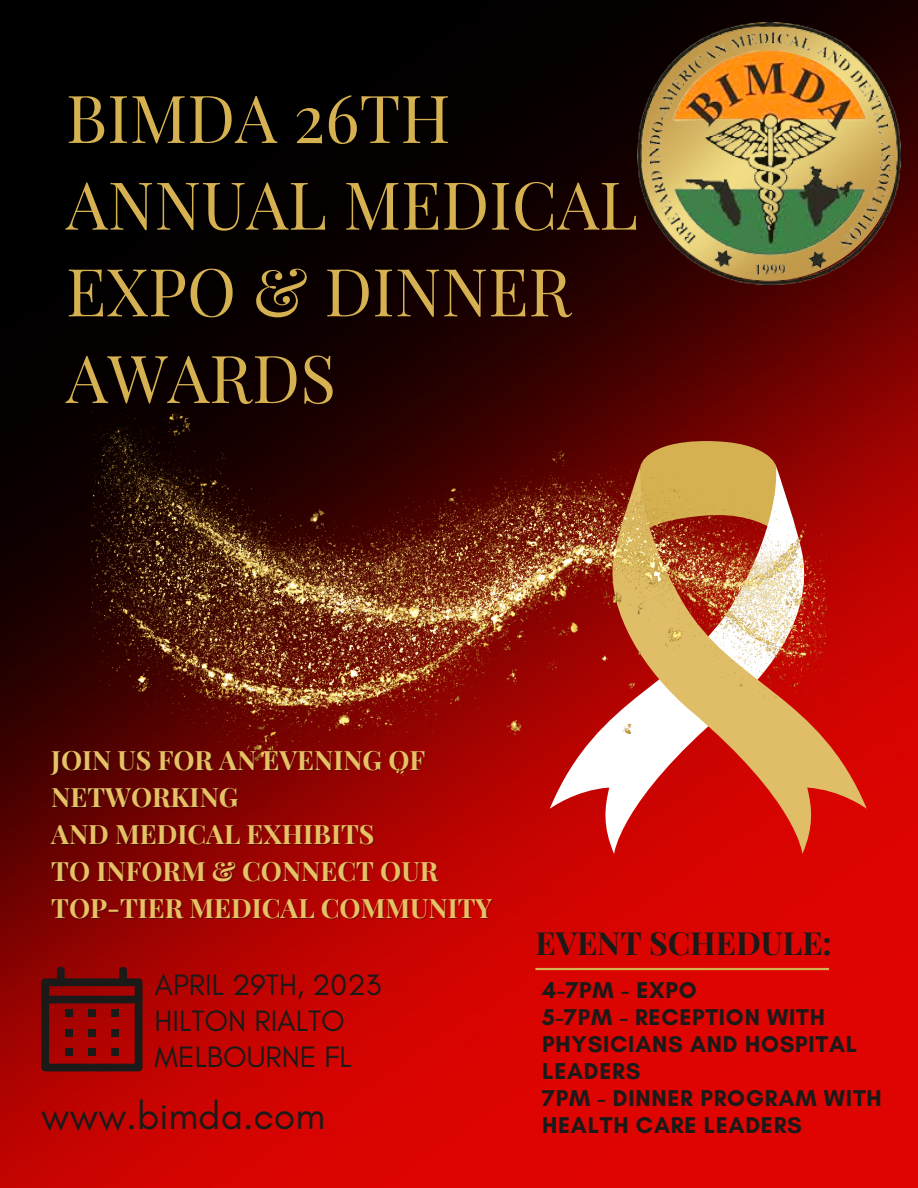
<style>
.page{position:relative;width:918px;height:1188px;background:#fff}
.page>*{position:absolute;margin:0;border:0;box-sizing:border-box;transform-origin:0 0}
.t1{font:66.15px/86.7px "Playfair Display";color:#d6b151}
.t2{font:39.3px "Glacial Indifference";color:#1b1a18}
.t3{font:700 31.95px "Playfair Display";color:#1b1a18}
.t4{font:30px/36px "Glacial Indifference";color:#1b1a18}
.t5{font:700 26.7px/37.2px "Playfair Display";color:#e6c266}
.t6{font:700 23.25px/27px "Glacial Indifference";letter-spacing:.035em;color:#1b1a18}
</style>
<div class="page">
<img style="left:0;top:0;width:918px;height:1188px">
<svg style="left:550px;top:780px;width:56px;height:74px;fill:#ca0401"></svg>
<svg style="left:606px;top:466px;width:261px;height:388px;background:#cf2218"></svg>
<img style="left:638px;top:23px;width:263px;height:262px">
<img style="left:92px;top:409px;width:734px;height:371px">
<svg style="left:41px;top:967px;width:102px;height:104px;background:#710b09"></svg>
<hr style="left:535px;top:968px;width:294px;height:2px;background:#d6b151">
<h1 class="t1" style="left:66px;top:72px;width:574px">BIMDA 26TH<br>ANNUAL MEDICAL<br>EXPO &amp; DINNER<br>AWARDS</h1>
<p class="t5" style="left:51px;top:740px;width:442px">JOIN US FOR AN EVENING OF<br>NETWORKING<br>AND MEDICAL EXHIBITS<br>TO INFORM &amp; CONNECT OUR<br>TOP-TIER MEDICAL COMMUNITY</p>
<p class="t4" style="left:155px;top:966px;width:228px">APRIL 29TH, 2023<br>HILTON RIALTO<br>MELBOURNE FL</p>
<h2 class="t2" style="left:41px;top:1092px;width:286px">www.bimda.com</h2>
<h3 class="t3" style="left:535px;top:920px;width:298px">EVENT SCHEDULE:</h3>
<p class="t6" style="left:542px;top:976px;width:341px">4-7PM - EXPO<br>5-7PM - RECEPTION WITH<br>PHYSICIANS AND HOSPITAL<br>LEADERS<br>7PM - DINNER PROGRAM WITH<br>HEALTH CARE LEADERS</p>
</div>
